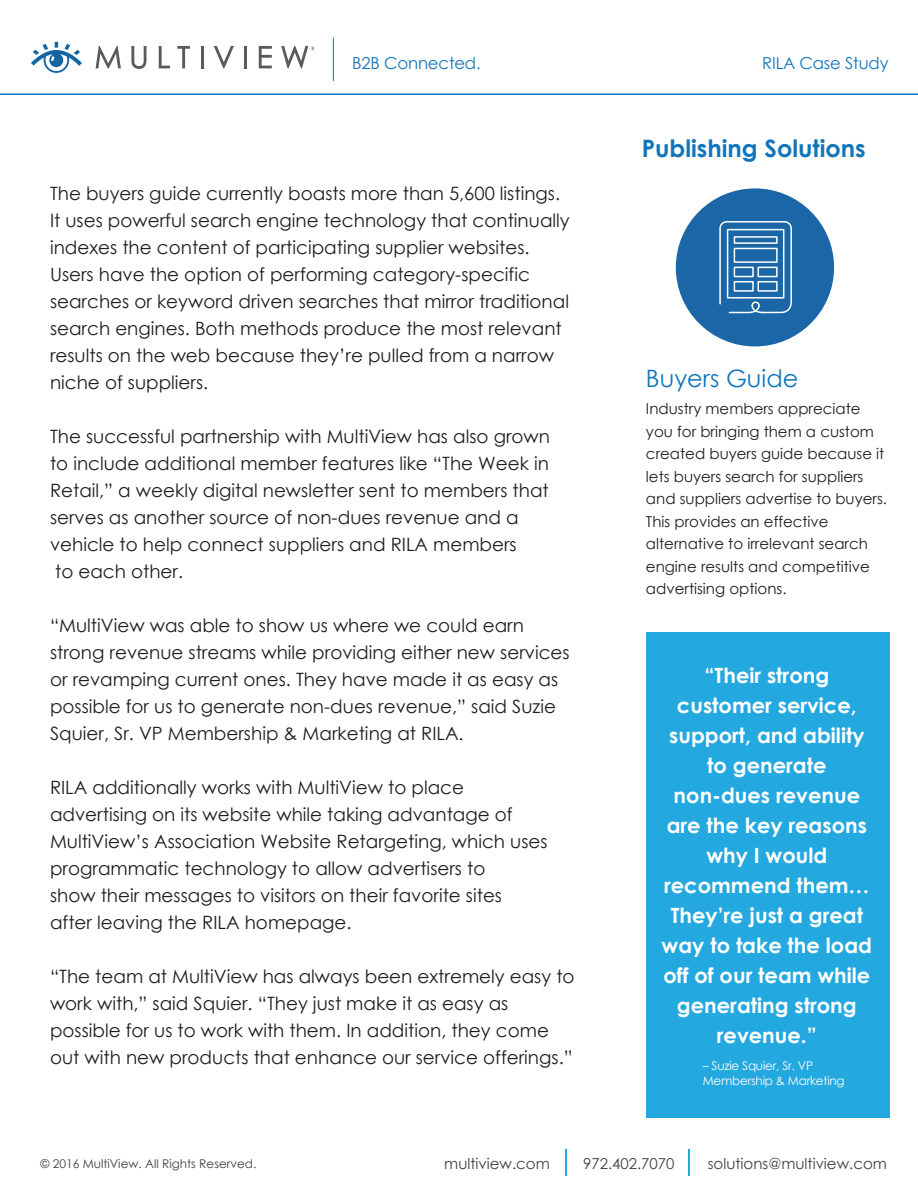
<style>
.page{position:relative;width:918px;height:1188px;background:#fff}
.page>*{position:absolute;margin:0;border:0;box-sizing:border-box;transform-origin:0 0}
.t1{font:700 24px "Century Gothic";color:#1175bc}
.t2{font:24px "Century Gothic";color:#1175bc}
.t3{font:700 21px/30px "Century Gothic";color:#fff;text-align:center}
.t4{font:18.3px/27px "Century Gothic";color:#201d1e}
.t5{font:16.5px "Century Gothic";letter-spacing:-.01em;color:#1375bb}
.t6{font:15px/22.5px "Century Gothic";color:#201d1e}
.t7{font:15px "Century Gothic";color:#404041}
.t8{font:12px/15px "Century Gothic";letter-spacing:-.02em;color:#fff}
.t9{font:12px "Century Gothic";color:#404041}
</style>
<div class="page">
<div style="left:646px;top:633px;width:244px;height:485px;background:#24a8e0"></div>
<hr style="left:565px;top:1150px;width:2px;height:26px;background:#24a8e0">
<hr style="left:688px;top:1150px;width:2px;height:26px;background:#24a8e0">
<div style="left:676px;top:188px;width:158px;height:158px;background:#1a66a6;border-radius:79px"></div>
<svg style="left:719px;top:220px;width:74px;height:94px;background:#4b86b9"></svg>
<svg style="left:131px;top:46px;width:16px;height:23px"></svg>
<svg style="left:159px;top:46px;width:11px;height:22px"></svg>
<svg style="left:177px;top:46px;width:13px;height:22px"></svg>
<hr style="left:201px;top:46px;width:3px;height:22px;background:#5a595c">
<svg style="left:214px;top:46px;width:20px;height:22px"></svg>
<hr style="left:244px;top:46px;width:3px;height:22px;background:#5a595c">
<svg style="left:259px;top:46px;width:13px;height:22px"></svg>
<svg style="left:31px;top:42px;width:51px;height:31px"></svg>
<svg style="left:96px;top:46px;width:25px;height:22px"></svg>
<svg style="left:281px;top:46px;width:33px;height:22px"></svg>
<hr style="left:0;top:93px;width:918px;height:2px;background:#1175bc">
<hr style="left:333px;top:38px;width:1px;height:43px;background:#1175bc">
<p class="t5" style="left:352px;top:52px;width:130px">B2B Connected.</p>
<p class="t5" style="left:762px;top:52px;width:128px">RILA Case Study</p>
<p class="t4" style="left:50px;top:180px;width:521px">The buyers guide currently boasts more than 5,600 listings.<br>It uses powerful search engine technology that continually indexes the content of participating supplier websites.<br>Users have the option of performing category-specific searches or keyword driven searches that mirror traditional search engines. Both methods produce the most relevant results on the web because they’re pulled from a narrow niche of suppliers.</p>
<p class="t4" style="left:50px;top:423px;width:502px">The successful partnership with MultiView has also grown to include additional member features like “The Week in Retail,” a weekly digital newsletter sent to members that serves as another source of non-dues revenue and a vehicle to help connect suppliers and RILA members<br>to each other.</p>
<p class="t4" style="left:50px;top:612px;width:521px">“MultiView was able to show us where we could earn strong revenue streams while providing either new services or revamping current ones. They have made it as easy as possible for us to generate non-dues revenue,” said Suzie Squier, Sr. VP Membership &amp; Marketing at RILA.</p>
<p class="t4" style="left:50px;top:774px;width:499px">RILA additionally works with MultiView to place advertising on its website while taking advantage of MultiView’s Association Website Retargeting, which uses programmatic technology to allow advertisers to<br>show their messages to visitors on their favorite sites after leaving the RILA homepage.</p>
<p class="t4" style="left:50px;top:963px;width:526px">“The team at MultiView has always been extremely easy to work with,” said Squier. “They just make it as easy as possible for us to work with them. In addition, they come out with new products that enhance our service offerings.”</p>
<h1 class="t1" style="left:642px;top:133px;width:226px">Publishing Solutions</h1>
<h1 class="t2" style="left:646px;top:362px;width:154px">Buyers Guide</h1>
<p class="t6" style="left:646px;top:397px;width:243px">Industry members appreciate you for bringing them a custom created buyers guide because it lets buyers search for suppliers and suppliers advertise to buyers.<br>This provides an effective alternative to irrelevant search engine results and competitive advertising options.</p>
<p class="t3" style="left:662px;top:660px;width:212px">“Their strong customer service, support, and ability to generate non-dues revenue are the key reasons why I would recommend them…<br>They’re just a great way to take the load off of our team while generating strong revenue.”</p>
<p class="t8" style="left:703px;top:1058px;width:143px">– Suzie Squier, Sr. VP<br>Membership &amp; Marketing</p>
<p class="t9" style="left:40px;top:1155px;width:217px">© 2016 MultiView. All Rights Reserved.</p>
<p class="t7" style="left:444px;top:1153px;width:107px">multiview.com</p>
<p class="t7" style="left:583px;top:1153px;width:93px">972.402.7070</p>
<p class="t7" style="left:708px;top:1153px;width:181px">solutions@multiview.com</p>
</div>
